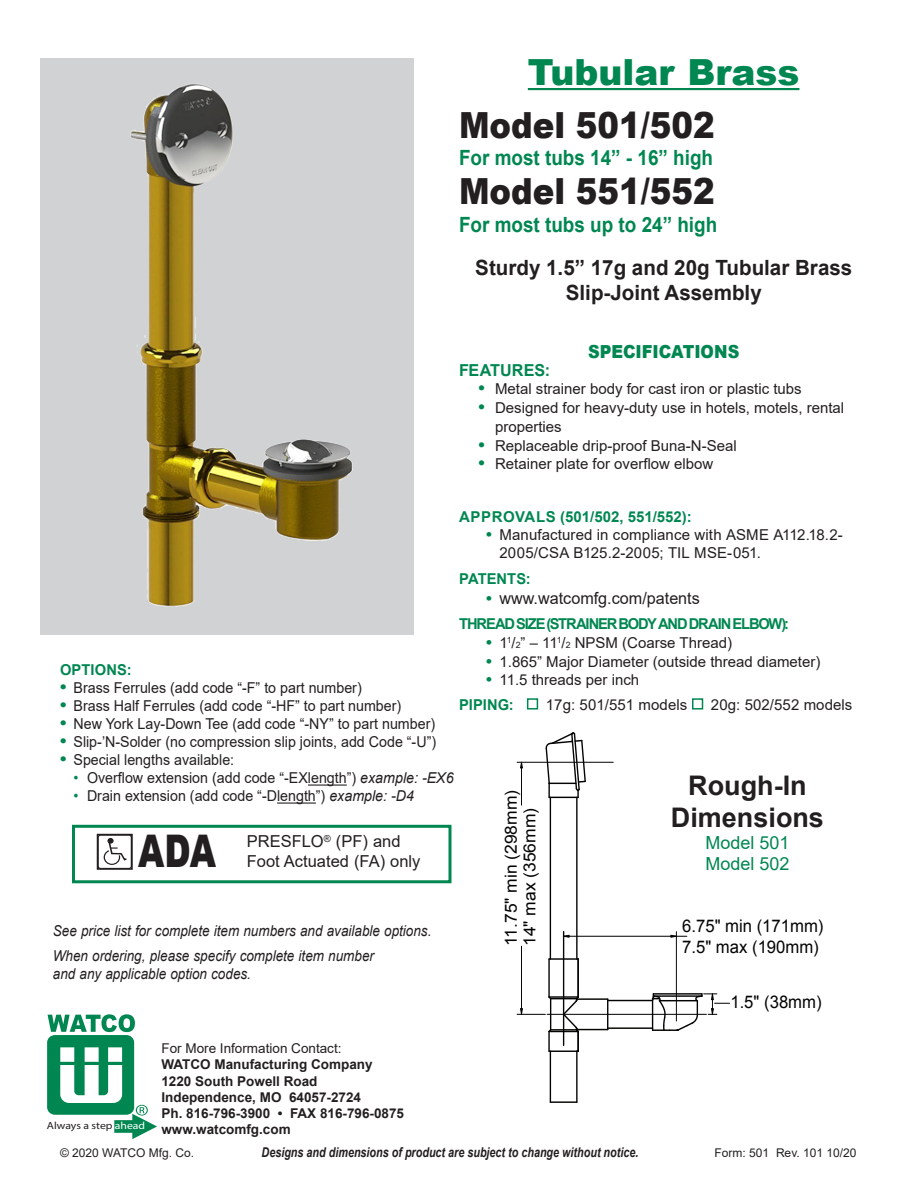
<style>
.page{position:relative;width:918px;height:1188px;background:#fff}
.page>*{position:absolute;margin:0;border:0;box-sizing:border-box;transform-origin:0 0}
.t1{font:900 45px "Arial";color:#231f20;scale:.75 1}
._2002_Page_Subheads{font:900 36px "Arial";color:#008751}
.Main_Heading{font:900 36px "Arial";color:#231f20;scale:.9 1}
.Main_Sub-Head{font:900 36px "Arial";color:#231f20;scale:.9 1}
.t2{font:700 27px "Arial";color:#231f20}
.Main_Description__to{font:700 21px/25.2px "Arial";color:#231f20;text-align:center}
.Main_Description__to-2{font:700 21px "Arial";color:#008751;scale:.9 1}
.t3{font:18px "Arial";color:#008751}
.Specifications_line{font:900 18px "Arial";letter-spacing:-.005em;color:#008751;scale:.9 1}
.t4{font:17.4px/21.3px "Arial";color:#040503;scale:.96 1}
.t5{font:16.65px/18.6px "Arial";color:#040503;scale:1.05 1}
.Bulleted_Items{font:16.5px "Arial";color:#231f20}
.Features_Main_Heads{font:700 16.5px "Arial";color:#008751}
.Bulleted_Items-2{font:15px "Arial";color:#231f20;scale:.95 1}
.Spec_Descriptions{font:15px/18px "Arial";color:#231f20}
.Bulleted_Items-3{font:15px/18.8px "Arial";color:#231f20}
.t6{font:italic 15px/18px "Arial";color:#231f20;scale:.9 1}
.Features_Main_Heads-2{font:700 15px "Arial";letter-spacing:-.07em;color:#008751}
.Features_Main_Heads-3{font:15px "Arial";letter-spacing:.005em;color:#231f20}
.Spec_Categories{font:700 15px "Arial";color:#008751}
.Features_Main_Heads-4{font:700 15px "Arial";color:#008751}
.Features_Main_Heads-5{font:700 15px "Arial";letter-spacing:.01em;color:#008751}
.t7{font:700 13.5px/16.2px "Arial";color:#231f20}
.t8{font:italic 700 13.5px "Arial";color:#231f20;scale:.8 1}
.t9{font:13.5px "Arial";color:#231f20}
.t10{font:12px "Arial";color:#231f20}
.t11{font:10.35px "Helvetica Inserat";color:#231f20;scale:1.13 1}
.s1{font-weight:700;font-size:18px;color:#008751}
.s2{font-weight:700;font-size:16.5px;color:#008751}
.s3{font-weight:700;color:#008751}
.s4{font-size:8.7px}
.s5{color:#008751}
.s6{font-style:italic}
.s7{color:#fff}
</style>
<div class="page">
<svg style="left:47px;top:1014px;width:110px;height:125px"></svg>
<hr style="left:528px;top:88px;width:271px;height:2px;background:#008751">
<div style="left:527px;top:698px;width:11px;height:12px;border:2px solid #008751"></div>
<div style="left:692px;top:698px;width:11px;height:12px;border:2px solid #008751"></div>
<div style="left:72px;top:825px;width:380px;height:58px;border:3px solid #008751"></div>
<svg style="left:103px;top:838px;width:24px;height:27px"></svg>
<div style="left:97px;top:834px;width:36px;height:36px;border:2px solid #231f20"></div>
<hr style="left:308px;top:785px;width:39px;height:1px;background:#231f20">
<hr style="left:277px;top:803px;width:39px;height:1px;background:#231f20">
<div style="left:40px;top:58px;width:374px;height:576px;background:#d1d2d4"></div>
<img style="left:131px;top:83px;width:222px;height:524px">
<hr style="left:563px;top:932px;width:1px;height:113px;background:#040503">
<hr style="left:550px;top:797px;width:1px;height:162px;background:#040503">
<hr style="left:576px;top:797px;width:2px;height:162px;background:#040503">
<hr style="left:608px;top:1000px;width:45px;height:1px;background:#040503">
<hr style="left:608px;top:1027px;width:45px;height:2px;background:#040503">
<hr style="left:550px;top:1051px;width:1px;height:51px;background:#040503">
<hr style="left:576px;top:1051px;width:2px;height:51px;background:#040503">
<hr style="left:577px;top:959px;width:2px;height:38px;background:#040503">
<hr style="left:548px;top:959px;width:2px;height:38px;background:#040503">
<hr style="left:578px;top:1029px;width:30px;height:1px;background:#040503">
<hr style="left:578px;top:998px;width:30px;height:2px;background:#040503">
<hr style="left:550px;top:1101px;width:27px;height:2px;background:#040503">
<hr style="left:549px;top:958px;width:29px;height:2px;background:#040503">
<svg style="left:607px;top:1000px;width:1px;height:29px"></svg>
<svg style="left:545px;top:732px;width:42px;height:66px"></svg>
<svg style="left:564px;top:934px;width:6px;height:4px"></svg>
<hr style="left:676px;top:932px;width:1px;height:89px;background:#040503">
<hr style="left:564px;top:936px;width:123px;height:1px;background:#040503">
<svg style="left:670px;top:934px;width:7px;height:4px"></svg>
<hr style="left:517px;top:762px;width:96px;height:1px;background:#040503">
<hr style="left:521px;top:762px;width:1px;height:43px;background:#040503">
<hr style="left:521px;top:946px;width:1px;height:68px;background:#040503">
<svg style="left:519px;top:761px;width:5px;height:8px"></svg>
<svg style="left:517px;top:995px;width:63px;height:57px"></svg>
<hr style="left:547px;top:1014px;width:159px;height:1px;background:#040503">
<svg style="left:652px;top:993px;width:78px;height:38px"></svg>
<p class="_2002_Page_Subheads" style="left:528px;top:46px;width:273px">Tubular Brass</p>
<p class="Main_Heading" style="left:459px;top:99px;width:286px">Model 501/502</p>
<p class="Main_Description__to-2" style="left:459px;top:143px;width:284px">For most tubs 14” - 16” high</p>
<p class="Main_Sub-Head" style="left:459px;top:165px;width:286px">Model 551/552</p>
<p class="Main_Description__to-2" style="left:459px;top:210px;width:289px">For most tubs up to 24” high</p>
<p class="Main_Description__to" style="left:475px;top:255px;width:379px">Sturdy 1.5” 17g and 20g Tubular Brass<br>Slip-Joint Assembly</p>
<p class="Specifications_line" style="left:588px;top:338px;width:170px">SPECIFICATIONS</p>
<p class="Features_Main_Heads" style="left:459px;top:358px;width:93px">FEATURES:</p>
<p class="Bulleted_Items-3" style="left:478px;top:380px;width:325px"><span class="s1">•</span> Metal strainer body for cast iron or plastic tubs</p>
<p class="Bulleted_Items-3" style="left:495px;top:398px;width:351px;text-indent:-16px"><span class="s1">•</span> Designed for heavy-duty use in hotels, motels, rental properties</p>
<p class="Bulleted_Items-3" style="left:478px;top:436px;width:260px"><span class="s1">•</span> Replaceable drip-proof Buna-N-Seal</p>
<p class="Bulleted_Items-3" style="left:478px;top:455px;width:236px"><span class="s1">•</span> Retainer plate for overflow elbow</p>
<p class="Spec_Categories" style="left:459px;top:507px;width:234px">APPROVALS (501/502, 551/552):</p>
<p class="Spec_Descriptions" style="left:500px;top:526px;width:345px;text-indent:-14px"><span class="s2">•</span> Manufactured in compliance with ASME A112.18.2-<br>2005/CSA B125.2-2005; TIL MSE-051.</p>
<p class="Features_Main_Heads-4" style="left:459px;top:568px;width:73px">PATENTS:</p>
<p class="Bulleted_Items" style="left:486px;top:587px;width:215px"><span class="s3">•</span> www.watcomfg.com/patents</p>
<p class="Features_Main_Heads-2" style="left:459px;top:613px;width:331px">THREAD SIZE (STRAINER BODY AND DRAIN ELBOW):</p>
<p class="Spec_Descriptions" style="left:486px;top:634px;width:248px"><span class="s2">•</span> 1<sup>1</sup>/<span class="s4">2</span>” – 11<sup>1</sup>/<span class="s4">2</span> NPSM (Coarse Thread)</p>
<p class="Spec_Descriptions" style="left:486px;top:652px;width:336px"><span class="s2">•</span> 1.865” Major Diameter (outside thread diameter)</p>
<p class="Spec_Descriptions" style="left:486px;top:671px;width:155px"><span class="s2">•</span> 11.5 threads per inch</p>
<p class="Features_Main_Heads-2" style="left:459px;top:694px;width:56px">PIPING:</p>
<p class="Features_Main_Heads-3" style="left:546px;top:694px;width:143px">17g: 501/551 models</p>
<p class="Features_Main_Heads-3" style="left:711px;top:694px;width:143px">20g: 502/552 models</p>
<p class="Features_Main_Heads-5" style="left:60px;top:660px;width:73px">OPTIONS:</p>
<p class="Bulleted_Items-2" style="left:60px;top:678px;width:319px"><span class="s1">•</span> Brass Ferrules (add code “-F” to part number)</p>
<p class="Bulleted_Items-2" style="left:60px;top:696px;width:361px"><span class="s1">•</span> Brass Half Ferrules (add code “-HF” to part number)</p>
<p class="Bulleted_Items-2" style="left:60px;top:714px;width:396px"><span class="s1">•</span> New York Lay-Down Tee (add code “-NY” to part number)</p>
<p class="Bulleted_Items-2" style="left:60px;top:732px;width:397px"><span class="s1">•</span> Slip-’N-Solder (no compression slip joints, add Code “-U”)</p>
<p class="Bulleted_Items-2" style="left:60px;top:750px;width:185px"><span class="s1">•</span> Special lengths available:</p>
<p class="Bulleted_Items-2" style="left:74px;top:768px;width:402px"><span class="s5">•</span> Overflow extension (add code “-EXlength”) <span class="s6">example: -EX6</span></p>
<p class="Bulleted_Items-2" style="left:74px;top:786px;width:360px"><span class="s5">•</span> Drain extension (add code “-Dlength”) <span class="s6">example: -D4</span></p>
<p class="t5" style="left:502px;top:946px;width:150px;rotate:-90deg">11.75" min (298mm)<br>14" max (356mm)</p>
<p class="t2" style="left:688px;top:766px;width:120px">Rough-In</p>
<p class="t2" style="left:671px;top:799px;width:155px">Dimensions</p>
<p class="t3" style="left:705px;top:830px;width:86px">Model 501</p>
<p class="t3" style="left:705px;top:852px;width:86px">Model 502</p>
<p class="Bulleted_Items" style="left:247px;top:830px;width:155px">PRESFLO<sup>®</sup> (PF) and</p>
<p class="t1" style="left:138px;top:819px;width:105px">ADA</p>
<p class="Bulleted_Items" style="left:247px;top:850px;width:175px">Foot Actuated (FA) only</p>
<p class="t4" style="left:682px;top:916px;width:149px">6.75" min (171mm)<br>7.5" max (190mm)</p>
<p class="t4" style="left:730px;top:992px;width:97px">1.5" (38mm)</p>
<p class="t6" style="left:53px;top:922px;width:422px">See price list for complete item numbers and available options.</p>
<p class="t6" style="left:53px;top:947px;width:358px">When ordering, please specify complete item number and any applicable option codes.</p>
<p class="t9" style="left:161px;top:1039px;width:182px">For More Information Contact:</p>
<p class="t7" style="left:161px;top:1057px;width:244px">WATCO Manufacturing Company<br>1220 South Powell Road<br>Independence, MO 64057-2724<br>Ph. 816-796-3900 • FAX 816-796-0875 www.watcomfg.com</p>
<p class="t11" style="left:47px;top:1119px;width:88px">Always a step <span class="s7">ahead</span></p>
<p class="t10" style="left:60px;top:1145px;width:136px">© 2020 WATCO Mfg. Co.</p>
<p class="t8" style="left:262px;top:1144px;width:473px">Designs and dimensions of product are subject to change without notice.</p>
<p class="t10" style="left:715px;top:1145px;width:143px">Form: 501 Rev. 101 10/20</p>
</div>
